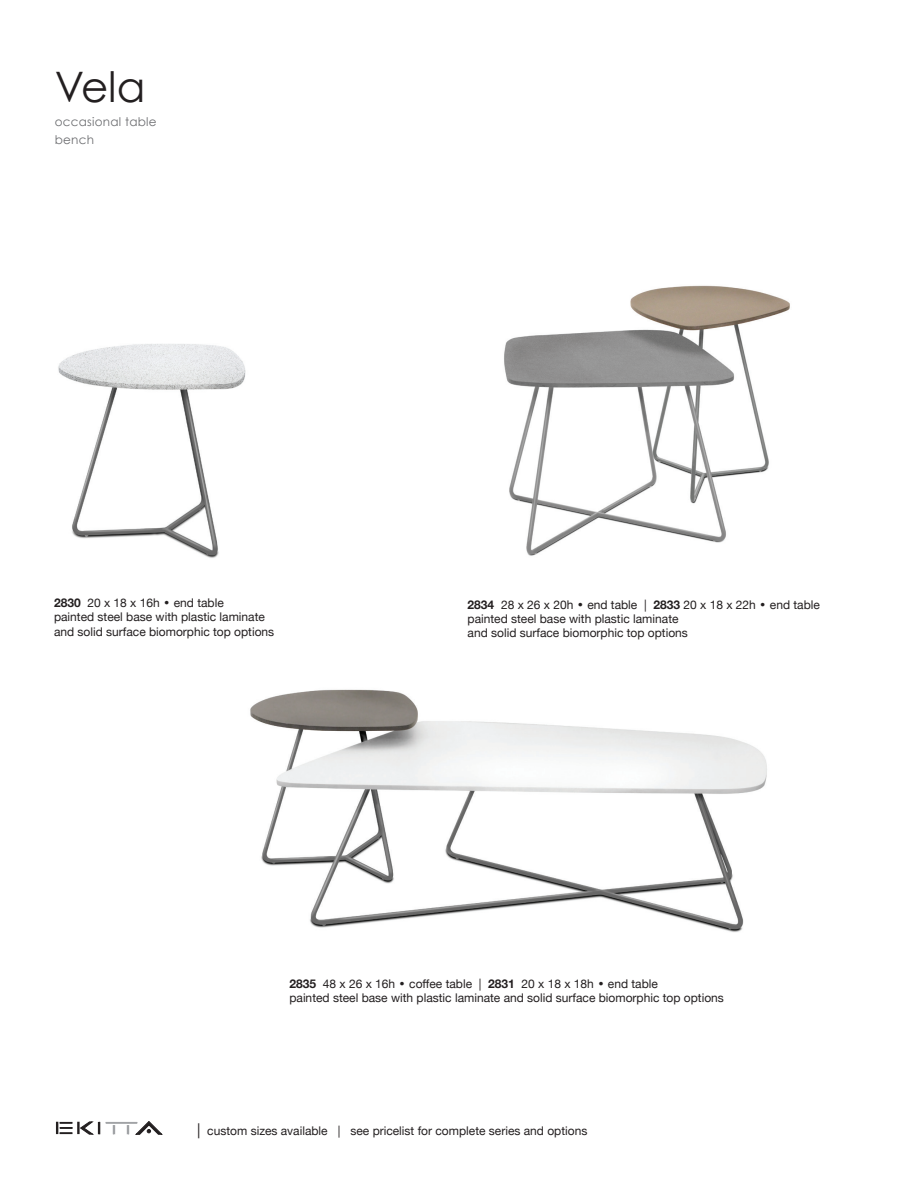
<style>
.page{position:relative;width:918px;height:1188px;background:#fff}
.page>*{position:absolute;margin:0;border:0;box-sizing:border-box;transform-origin:0 0}
.t1{font:42px "Century Gothic";color:#231f20}
.t2{font:12px/14.4px "Helvetica Neue";color:#231f20}
.t3{font:12px/18px "Century Gothic";letter-spacing:.02em;color:#6c6d70}
.s1{font-weight:700}
.s2{font-family:"Century Gothic"}
.s3{font-size:15px}
</style>
<div class="page">
<svg style="left:127px;top:1125px;width:2px;height:9px"></svg>
<svg style="left:113px;top:1125px;width:2px;height:9px"></svg>
<hr style="left:106px;top:1122px;width:31px;height:2px;background:#a1a3a6">
<svg style="left:56px;top:1122px;width:44px;height:12px"></svg>
<svg style="left:136px;top:1121px;width:26px;height:14px"></svg>
<img style="left:250px;top:689px;width:517px;height:243px">
<img style="left:504px;top:285px;width:286px;height:271px">
<img style="left:58px;top:344px;width:188px;height:214px">
<h1 class="t1" style="left:55px;top:61px;width:92px">Vela</h1>
<p class="t3" style="left:55px;top:113px;width:103px">occasional table bench</p>
<p class="t2" style="left:54px;top:596px;width:222px"><span class="s1">2830</span> 20 x 18 x 16h <span class="s2">•</span> end table<br>painted steel base with plastic laminate and solid surface biomorphic top options</p>
<p class="t2" style="left:468px;top:598px;width:354px"><span class="s1">2834</span> 28 x 26 x 20h <span class="s2">•</span> end table | <span class="s1">2833</span> 20 x 18 x 22h <span class="s2">•</span> end table painted steel base with plastic laminate<br>and solid surface biomorphic top options</p>
<p class="t2" style="left:289px;top:977px;width:436px"><span class="s1">2835</span> 48 x 26 x 16h <span class="s2">•</span> coffee table | <span class="s1">2831</span> 20 x 18 x 18h <span class="s2">•</span> end table<br>painted steel base with plastic laminate and solid surface biomorphic top options</p>
<p class="t2" style="left:197px;top:1124px;width:392px"><span class="s3">|</span> custom sizes available | see pricelist for complete series and options</p>
</div>
